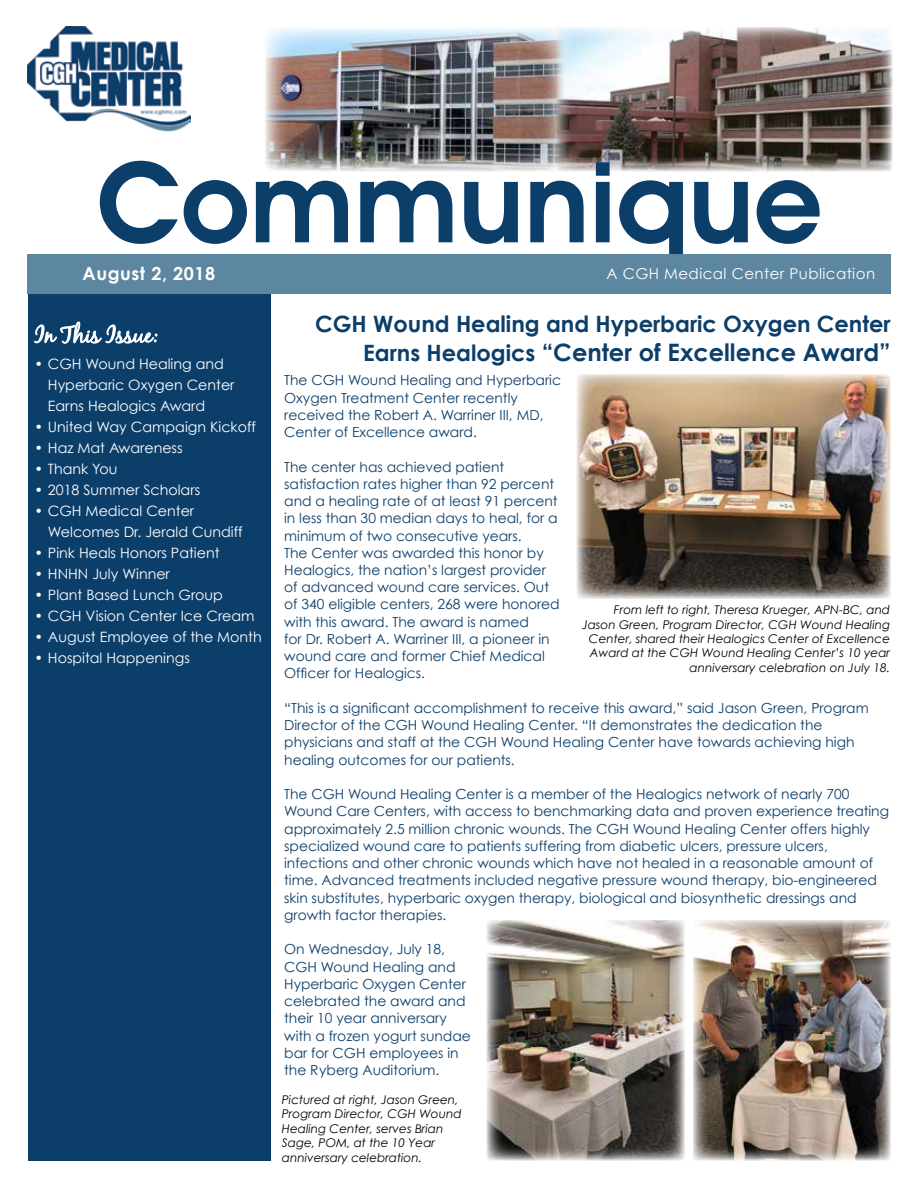
<style>
.page{position:relative;width:918px;height:1188px;background:#fff}
.page>*{position:absolute;margin:0;border:0;box-sizing:border-box;transform-origin:0 0}
.t1{font:700 24px "Century Gothic";color:#0c3e6a}
.t2{font:700 22.5px "Century Gothic";color:#0c3e6a}
.t3{font:700 18px "Century Gothic";letter-spacing:.03em;color:#fff}
.t4{font:15px "Century Gothic";letter-spacing:.03em;color:#fff}
.t5{font:14.25px/21px "Century Gothic";color:#fff}
.t6{font:13.8px/17.2px "Century Gothic";color:#0c3e6a}
.t7{font:italic 12px/14.4px "Century Gothic";color:#000;text-align:right}
.s1{font-size:22.5px}
</style>
<div class="page">
<div style="left:28px;top:281px;width:243px;height:880px;background:#0c3e6a"></div>
<img style="left:28px;top:27px;width:162px;height:104px">
<img style="left:265px;top:28px;width:292px;height:133px">
<img style="left:557px;top:27px;width:335px;height:144px">
<svg style="left:100px;top:161px;width:720px;height:93px"></svg>
<div style="left:28px;top:254px;width:863px;height:40px;background:#5d87a1"></div>
<svg style="left:34px;top:322px;width:123px;height:22px"></svg>
<img style="left:577px;top:374px;width:314px;height:224px">
<img style="left:693px;top:920px;width:198px;height:241px">
<img style="left:487px;top:920px;width:198px;height:241px">
<h3 class="t3" style="left:83px;top:263px;width:134px">August 2, 2018</h3>
<p class="t4" style="left:607px;top:265px;width:270px">A CGH Medical Center Publication</p>
<p class="t5" style="left:48px;top:353px;width:188px;text-indent:-13px">• CGH Wound Healing and<br>Hyperbaric Oxygen Center<br>Earns Healogics Award</p>
<p class="t5" style="left:34px;top:416px;width:223px">• United Way Campaign Kickoff</p>
<p class="t5" style="left:34px;top:437px;width:150px">• Haz Mat Awareness</p>
<p class="t5" style="left:34px;top:458px;width:84px">• Thank You</p>
<p class="t5" style="left:34px;top:479px;width:167px">• 2018 Summer Scholars</p>
<p class="t5" style="left:48px;top:500px;width:196px;text-indent:-13px">• CGH Medical Center<br>Welcomes Dr. Jerald Cundiff</p>
<p class="t5" style="left:34px;top:542px;width:187px">• Pink Heals Honors Patient</p>
<p class="t5" style="left:34px;top:563px;width:137px">• HNHN July Winner</p>
<p class="t5" style="left:34px;top:584px;width:190px">• Plant Based Lunch Group</p>
<p class="t5" style="left:34px;top:605px;width:222px">• CGH Vision Center Ice Cream</p>
<p class="t5" style="left:34px;top:626px;width:229px">• August Employee of the Month</p>
<p class="t5" style="left:34px;top:647px;width:157px">• Hospital Happenings</p>
<h2 class="t2" style="left:315px;top:309px;width:577px">CGH Wound Healing and Hyperbaric Oxygen Center</h2>
<h1 class="t1" style="left:363px;top:337px;width:529px"><span class="s1">Earns Healogics</span> “Center of Excellence Award”</h1>
<p class="t6" style="left:284px;top:371px;width:278px">The CGH Wound Healing and Hyperbaric Oxygen Treatment Center recently received the Robert A. Warriner III, MD, Center of Excellence award.</p>
<p class="t6" style="left:284px;top:458px;width:277px">The center has achieved patient satisfaction rates higher than 92 percent and a healing rate of at least 91 percent in less than 30 median days to heal, for a minimum of two consecutive years.<br>The Center was awarded this honor by Healogics, the nation’s largest provider of advanced wound care services. Out of 340 eligible centers, 268 were honored with this award. The award is named<br>for Dr. Robert A. Warriner III, a pioneer in wound care and former Chief Medical Officer for Healogics.</p>
<p class="t6" style="left:284px;top:699px;width:586px">“This is a significant accomplishment to receive this award,” said Jason Green, Program Director of the CGH Wound Healing Center. “It demonstrates the dedication the physicians and staff at the CGH Wound Healing Center have towards achieving high healing outcomes for our patients.</p>
<p class="t6" style="left:284px;top:785px;width:606px">The CGH Wound Healing Center is a member of the Healogics network of nearly 700<br>Wound Care Centers, with access to benchmarking data and proven experience treating approximately 2.5 million chronic wounds. The CGH Wound Healing Center offers highly specialized wound care to patients suffering from diabetic ulcers, pressure ulcers, infections and other chronic wounds which have not healed in a reasonable amount of time. Advanced treatments included negative pressure wound therapy, bio-engineered skin substitutes, hyperbaric oxygen therapy, biological and biosynthetic dressings and growth factor therapies.</p>
<p class="t6" style="left:284px;top:941px;width:188px">On Wednesday, July 18,<br>CGH Wound Healing and<br>Hyperbaric Oxygen Center celebrated the award and their 10 year anniversary with a frozen yogurt sundae bar for CGH employees in the Ryberg Auditorium.</p>
<p class="t7" style="left:582px;top:602px;width:310px">From left to right, Theresa Krueger, APN-BC, and Jason Green, Program Director, CGH Wound Healing Center, shared their Healogics Center of Excellence Award at the CGH Wound Healing Center’s 10 year anniversary celebration on July 18.</p>
<p class="t7" style="left:282px;top:1092px;width:181px;text-align:left">Pictured at right, Jason Green,<br>Program Director, CGH Wound<br>Healing Center, serves Brian<br>Sage, POM, at the 10 Year anniversary celebration.</p>
</div>
